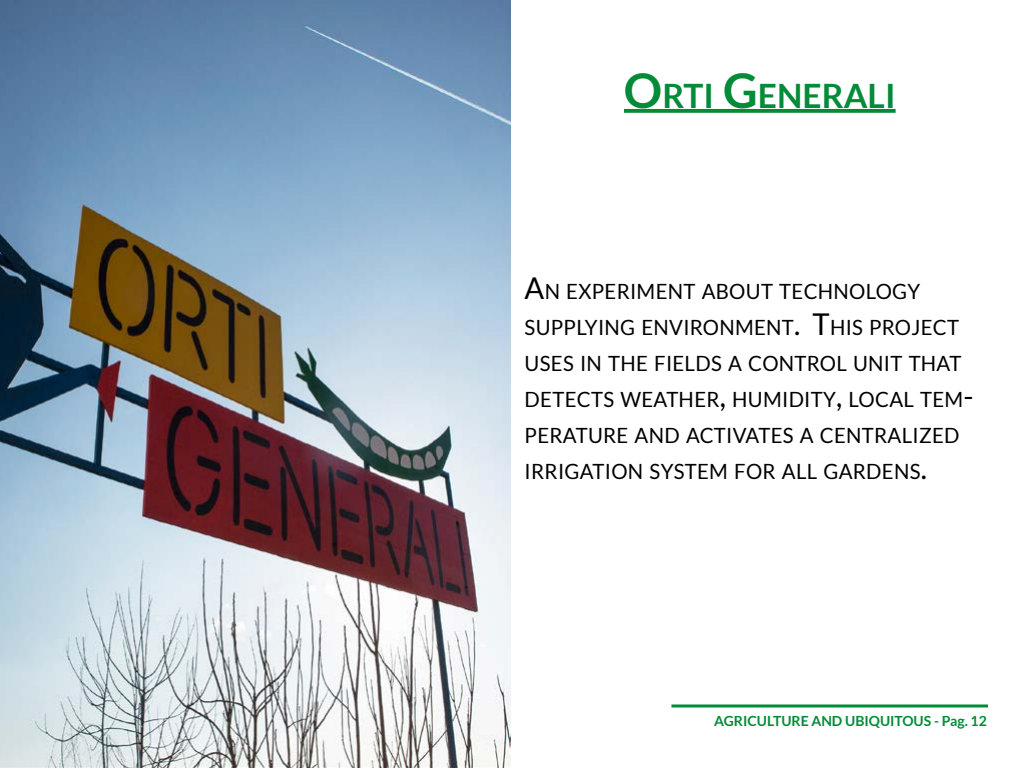
<style>
.page{position:relative;width:1024px;height:768px;background:#fff}
.page>*{position:absolute;margin:0;border:0;box-sizing:border-box;transform-origin:0 0}
.t1{font:700 33.6px "Lato";color:#038b38}
.t2{font:21px/36px "Lato";letter-spacing:.015em;color:#000}
.t3{font:700 14px "Lato";color:#038b38}
.s1{font-size:48px}
.s2{font-size:30px}
</style>
<div class="page">
<hr style="left:671px;top:704px;width:317px;height:3px;background:#038b38">
<img style="left:0;top:0;width:510px;height:768px">
<svg style="left:624px;top:109px;width:272px;height:4px"></svg>
<h1 class="t1" style="left:624px;top:77px;width:273px"><span class="s1">O</span>RTI <span class="s1">G</span>ENERALI</h1>
<p class="t2" style="left:525px;top:273px;width:451px"><span class="s2">A</span>N EXPERIMENT ABOUT TECH NOLOGY SUPPLYING ENVIRONMENT<span class="s2">. T</span>H IS PROJECT USES IN THE FIELDS A CONTROL UNIT THAT DETECTS WEATHE R<span class="s2">,</span> H UMIDITY<span class="s2">,</span> LOCAL TEM<span class="s2">-</span>PERATURE AND ACTIVATES A CENTRALIZED IRRIGATION SYSTEM FOR ALL GARDENS<span class="s2">.</span></p>
<p class="t3" style="left:714px;top:713px;width:274px">AGRICULTURE AND UBIQUITOUS - Pag. 12</p>
</div>
